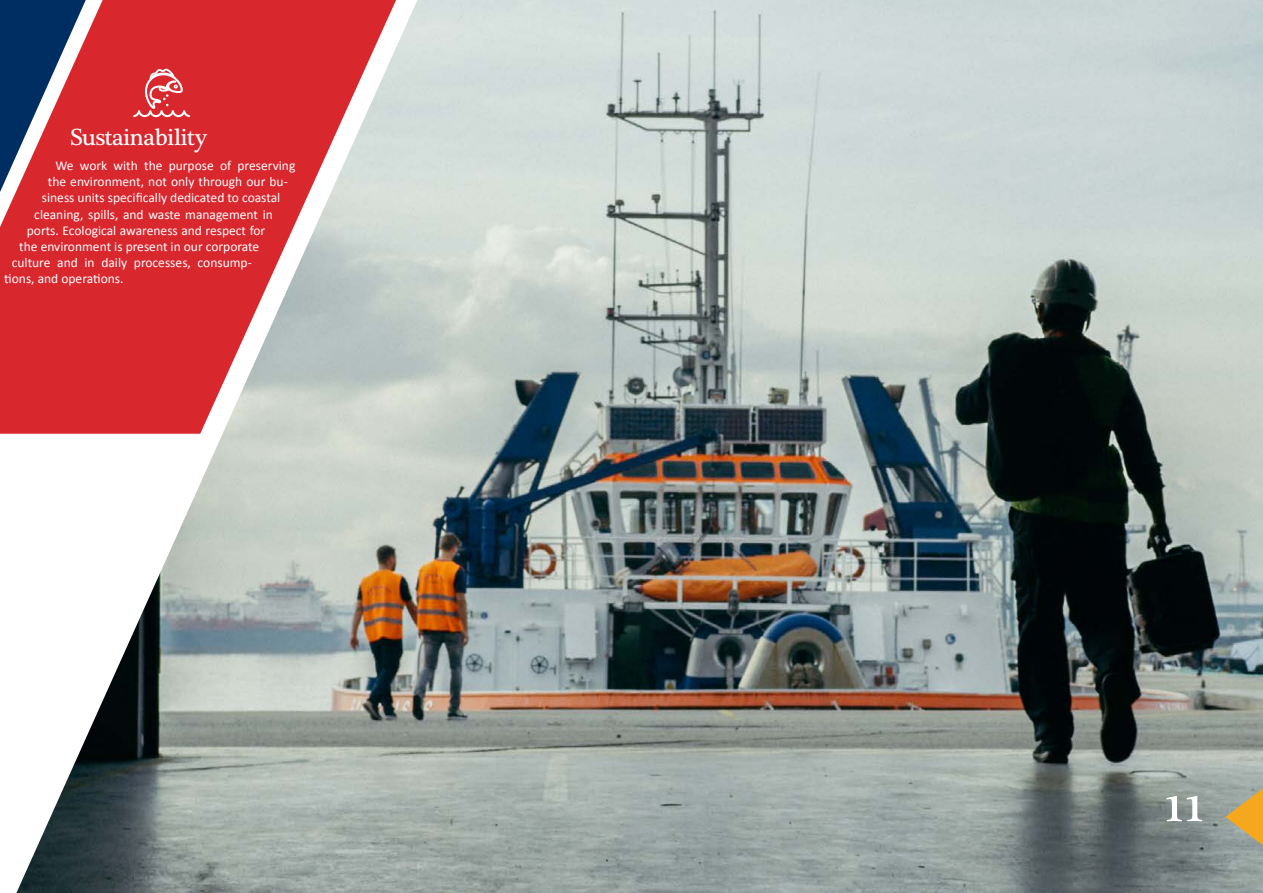
<style>
.page{position:relative;width:1263px;height:893px;background:#fff}
.page>*{position:absolute;margin:0;border:0;box-sizing:border-box;transform-origin:0 0}
.t1{font:54px "Plantagenet Cherokee";color:#fff}
.t2{font:24px "Plantagenet Cherokee";letter-spacing:-.02em;color:#fff}
.t3{font:13.5px "Calibri";color:#fff}
</style>
<div class="page">
<svg style="left:0;top:0;width:16px;height:434px;background:#853b53"></svg>
<img style="left:16px;top:0;width:1247px;height:893px">
<svg style="left:133px;top:68px;width:57px;height:49px;background:#e0545a"></svg>
<svg style="left:1225px;top:788px;width:38px;height:57px;background:#c5a560"></svg>
<h2 class="t2" style="left:70px;top:123px;width:138px">Sustainability</h2>
<p class="t3" style="left:55px;top:157px;width:242px">We work with the purpose of preserving</p>
<p class="t3" style="left:48px;top:173px;width:242px">the environment, not only through our bu-</p>
<p class="t3" style="left:42px;top:189px;width:240px">siness units specifically dedicated to coastal</p>
<p class="t3" style="left:34px;top:206px;width:240px">cleaning, spills, and waste management in</p>
<p class="t3" style="left:27px;top:222px;width:240px">ports. Ecological awareness and respect for</p>
<p class="t3" style="left:19px;top:238px;width:241px">the environment is present in our corporate</p>
<p class="t3" style="left:12px;top:254px;width:242px">culture and in daily processes, consump-</p>
<p class="t3" style="left:4px;top:270px;width:121px">tions, and operations.</p>
<h1 class="t1" style="left:1164px;top:772px;width:42px">11</h1>
</div>
